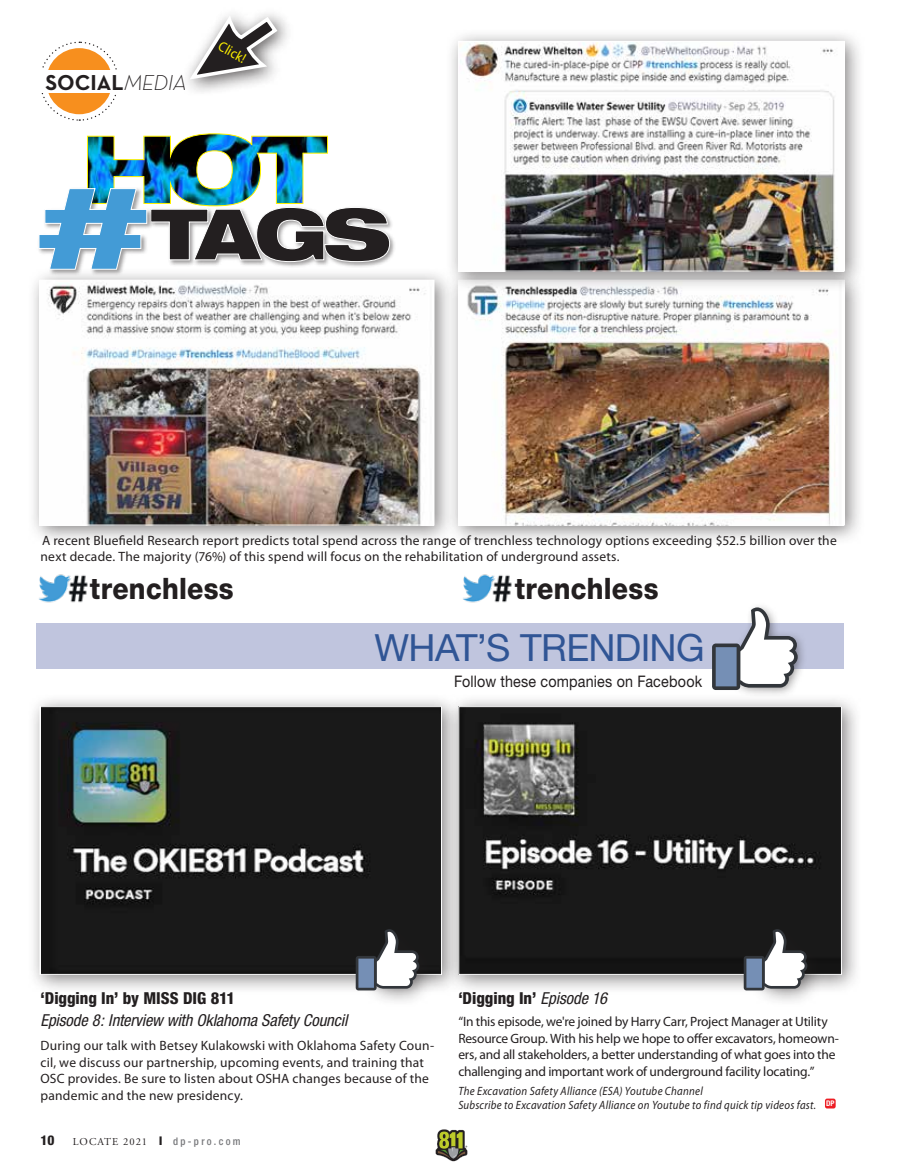
<style>
.page{position:relative;width:905px;height:1175px;background:#fff}
.page>*{position:absolute;margin:0;border:0;box-sizing:border-box;transform-origin:0 0}
.t1{font:900 expanded 70.95px "Helvetica Neue";color:#231f20}
.t2{font:37.5px "Helvetica Neue";letter-spacing:-.015em;color:#305595}
.t3{font:800 29.55px "Helvetica Neue";letter-spacing:.01em;color:#231f20;scale:.9 1}
.t4{font:700 22.05px "Neutra Text TF";color:#231f20}
.t5{font:800 condensed 16.5px "Helvetica Neue";color:#231f20}
.t6{font:italic condensed 16.5px "Helvetica Neue";letter-spacing:-.005em;color:#231f20}
.t7{font:15.9px "Helvetica Neue";letter-spacing:.01em;color:#231f20;scale:.9 1}
.t8{font:14.25px "Myriad Pro";color:#fff200;scale:.9 1}
.t9{font:13.5px/16.5px "Myriad Pro";letter-spacing:.01em;color:#231f20}
.t10{font:13.5px/16.5px "Myriad Pro";letter-spacing:-.015em;color:#231f20}
.t11{font:800 condensed 13.5px "Helvetica Neue";color:#231f20}
.t12{font:italic 12px/13.5px "Myriad Pro";letter-spacing:.025em;color:#231f20;scale:.9 1}
.t13{font:10.5px "Adobe Garamond Pro";letter-spacing:.1em;color:#231f20}
.t14{font:700 condensed 7.8px "Helvetica Neue";color:#fff}
.s1{font-family:"Neutra Text TF Light Ital Alt";font-weight:400}
.s2{font-size:116.1px;color:#439bd6}
.s3{font-family:"DIN";font-weight:900;font-size:12px}
.s4{font-family:"Helvetica Neue";font-weight:500;font-stretch:condensed;color:#77787b}
.s5{font-weight:400;font-style:italic}
</style>
<div class="page">
<svg style="left:435px;top:1129px;width:32px;height:32px"></svg>
<img style="left:390px;top:220px;width:5px;height:38px">
<svg style="left:38px;top:133px;width:352px;height:134px"></svg>
<div style="left:36px;top:623px;width:807px;height:45px;background:#c0c5de"></div>
<div style="left:731px;top:602px;width:76px;height:96px;background:#231f20;opacity:.55"></div>
<svg style="left:712px;top:607px;width:85px;height:83px"></svg>
<img style="left:39px;top:574px;width:48px;height:29px">
<img style="left:463px;top:574px;width:49px;height:29px">
<div style="left:27px;top:267px;width:428px;height:279px;background:#231f20;opacity:.55"></div>
<img style="left:42px;top:282px;width:390px;height:241px">
<div style="left:40px;top:280px;width:394px;height:245px;border:1px solid #fff"></div>
<div style="left:445px;top:267px;width:420px;height:279px;background:#231f20;opacity:.55"></div>
<img style="left:460px;top:292px;width:382px;height:231px">
<div style="left:445px;top:28px;width:420px;height:264px;background:#231f20;opacity:.55"></div>
<img style="left:460px;top:43px;width:382px;height:226px">
<div style="left:458px;top:41px;width:386px;height:230px;border:1px solid #fff"></div>
<div style="left:27px;top:693px;width:436px;height:302px;background:#231f20;opacity:.55"></div>
<img style="left:42px;top:708px;width:398px;height:264px">
<div style="left:40px;top:706px;width:402px;height:268px;border:1px solid #fff"></div>
<div style="left:445px;top:693px;width:417px;height:302px;background:#231f20;opacity:.55"></div>
<img style="left:460px;top:708px;width:379px;height:264px">
<div style="left:458px;top:706px;width:383px;height:268px;border:1px solid #fff"></div>
<div style="left:363px;top:918px;width:74px;height:89px;background:#231f20;opacity:.55"></div>
<svg style="left:356px;top:929px;width:63px;height:61px"></svg>
<div style="left:750px;top:918px;width:75px;height:89px;background:#231f20;opacity:.55"></div>
<svg style="left:743px;top:929px;width:64px;height:61px"></svg>
<svg style="left:41px;top:41px;width:76px;height:80px"></svg>
<div style="left:46px;top:48px;width:66px;height:66px;background:#f78f1e;border-radius:50%"></div>
<div style="left:14px;top:71px;width:182px;height:22px;background:#fff"></div>
<div style="left:179px;top:6px;width:115px;height:91px;background:#231f20;opacity:.75"></div>
<svg style="left:186px;top:14px;width:94px;height:68px"></svg>
<div style="left:825px;top:1098px;width:10px;height:10px;background:#ed1d24;border-radius:2px"></div>
<h3 class="t4" style="left:46px;top:69px;width:143px">SOCIAL<span class="s1">MEDIA</span></h3>
<p class="t8" style="left:224px;top:37px;width:34px;rotate:29deg">Click!</p>
<h1 class="t1" style="left:32px;top:188px;width:361px"><span class="s2">#</span>TAGS</h1>
<p class="t9" style="left:41px;top:532px;width:797px">A recent Bluefield Research report predicts total spend across the range of trenchless technology options exceeding $52.5 billion over the next decade. The majority (76%) of this spend will focus on the rehabilitation of underground assets.</p>
<h3 class="t3" style="left:90px;top:570px;width:161px">trenchless</h3>
<h3 class="t3" style="left:514px;top:570px;width:161px">trenchless</h3>
<h2 class="t2" style="left:374px;top:625px;width:331px">WHAT’S TRENDING</h2>
<p class="t7" style="left:454px;top:672px;width:277px">Follow these companies on Facebook</p>
<p class="t5" style="left:40px;top:987px;width:196px">‘Digging In’ by MISS DIG 811</p>
<p class="t6" style="left:40px;top:1011px;width:308px">Episode 8: Interview with Oklahoma Safety Council</p>
<p class="t9" style="left:40px;top:1037px;width:395px">During our talk with Betsey Kulakowski with Oklahoma Safety Coun&shy;cil, we discuss our partnership, upcoming events, and training that OSC provides. Be sure to listen about OSHA changes because of the pandemic and the new presidency.</p>
<p class="t11" style="left:40px;top:1132px;width:16px">10</p>
<p class="t13" style="left:73px;top:1135px;width:169px">LOCATE 2021 <span class="s3">I</span> <span class="s4">dp-pro.com</span></p>
<p class="t5" style="left:458px;top:987px;width:150px">‘Digging In’ <span class="s5">Episode 16</span></p>
<p class="t10" style="left:458px;top:1013px;width:382px">“In this episode, we're joined by Harry Carr, Project Manager at Utility Resource Group. With his help we hope to offer excavators, homeown&shy;ers, and all stakeholders, a better understanding of what goes into the challenging and important work of underground facility locating.”</p>
<p class="t12" style="left:458px;top:1084px;width:399px">The Excavation Safety Alliance (ESA) Youtube Channel<br>Subscribe to Excavation Safety Alliance on Youtube to find quick tip videos fast.</p>
<p class="t14" style="left:826px;top:1099px;width:10px">DP</p>
</div>
